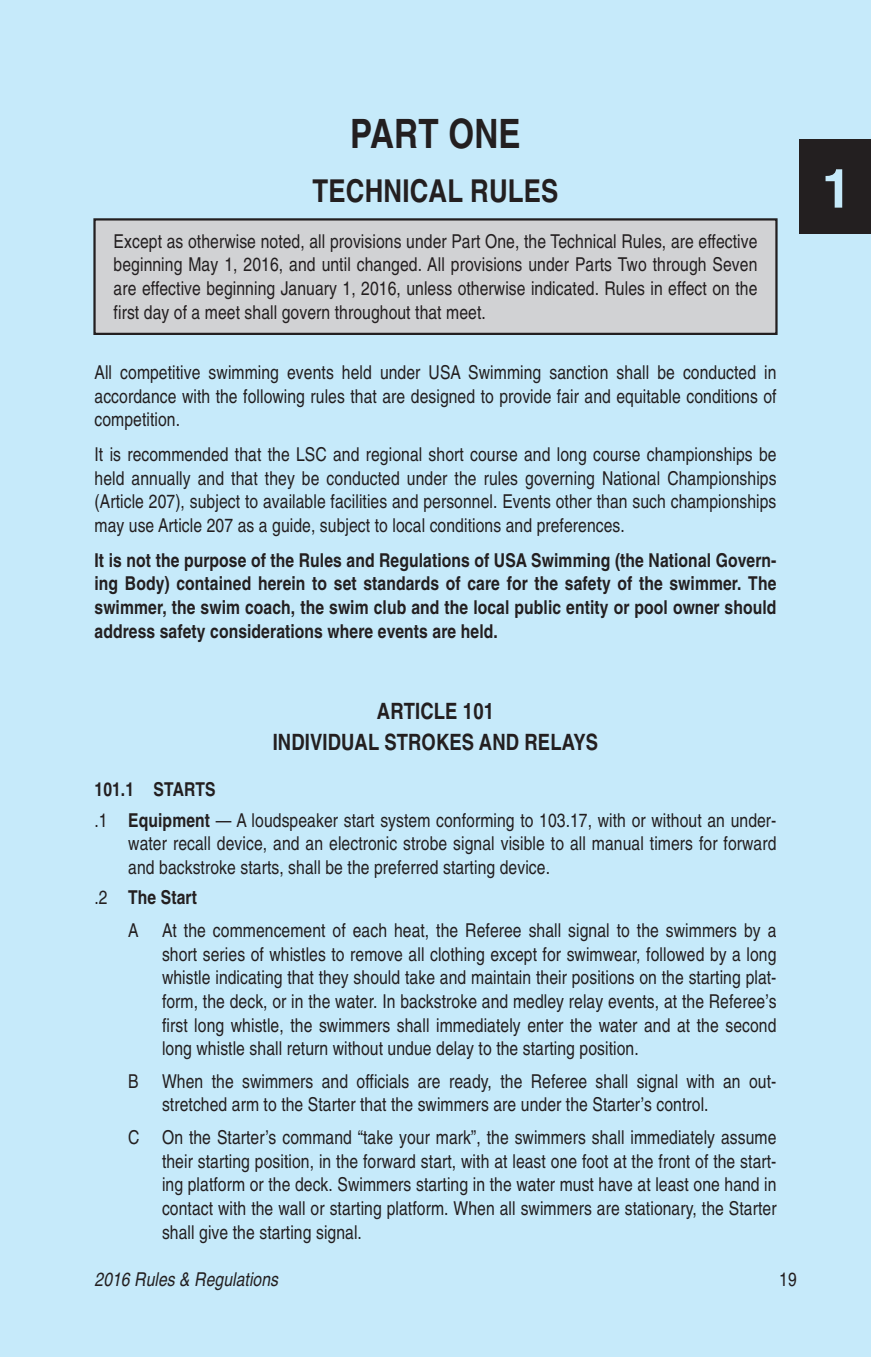
<style>
.page{position:relative;width:871px;height:1357px;background:#c6eafa}
.page>*{position:absolute;margin:0;border:0;box-sizing:border-box;transform-origin:0 0}
.t1{font:700 54px "Helvetica";color:#c6eafa}
.t2{font:700 condensed 40.5px "Helvetica";letter-spacing:.005em;color:#231f20}
.t3{font:700 condensed 31.5px "Helvetica";letter-spacing:.005em;color:#231f20}
.Subhed{font:700 condensed 22.5px "Helvetica";letter-spacing:.005em;color:#231f20}
.IND_2_no_ledein{font:condensed 19.12px/23.6px "Helvetica";letter-spacing:.005em;color:#231f20;text-align:justify}
.body{font:condensed 19.12px/23.6px "Helvetica";letter-spacing:.005em;color:#231f20;text-align:justify}
.body-2{font:700 condensed 19.12px/23.6px "Helvetica";letter-spacing:.005em;color:#231f20;text-align:justify}
.ARTICLE__number_not{font:condensed 19.12px/23.6px "Helvetica";letter-spacing:.005em;color:#231f20;text-align:justify}
.t4{font:italic condensed 19.12px "Helvetica";letter-spacing:.005em;color:#231f20}
.ARTICLE__number_not-2{font:700 condensed 19.12px "Helvetica";letter-spacing:.005em;color:#231f20}
.s1{font-weight:700}
.s2{font-weight:400}
</style>
<div class="page">
<div style="left:94px;top:219px;width:682px;height:115px;background:#d1d2d4"></div>
<div style="left:93px;top:218px;width:684px;height:117px;border:2px solid #231f20"></div>
<div style="left:799px;top:140px;width:72px;height:94px;background:#231f20"></div>
<p class="t2" style="left:350px;top:109px;width:172px">PART ONE</p>
<p class="t3" style="left:313px;top:172px;width:247px">TECHNICAL RULES</p>
<p class="body" style="left:114px;top:229px;width:645px">Except as otherwise noted, all provisions under Part One, the Technical Rules, are effective beginning May 1, 2016, and until changed. All provisions under Parts Two through Seven are effective beginning January 1, 2016, unless otherwise indicated. Rules in effect on the first day of a meet shall govern throughout that meet.</p>
<p class="body" style="left:94px;top:360px;width:683px">All competitive swimming events held under USA Swimming sanction shall be conducted in accordance with the following rules that are designed to provide fair and equitable conditions of competition.</p>
<p class="body" style="left:94px;top:442px;width:683px">It is recommended that the LSC and regional short course and long course championships be held annually and that they be conducted under the rules governing National Championships (Article 207), subject to available facilities and personnel. Events other than such championships may use Article 207 as a guide, subject to local conditions and preferences.</p>
<p class="body-2" style="left:94px;top:548px;width:683px">It is not the purpose of the Rules and Regulations of USA Swimming (the National Govern&shy;ing Body) contained herein to set standards of care for the safety of the swimmer. The swimmer, the swim coach, the swim club and the local public entity or pool owner should address safety considerations where events are held.</p>
<p class="Subhed" style="left:377px;top:697px;width:118px">ARTICLE 101</p>
<p class="Subhed" style="left:273px;top:728px;width:327px">INDIVIDUAL STROKES AND RELAYS</p>
<p class="body-2" style="left:94px;top:777px;width:123px">101.1 STARTS</p>
<p class="ARTICLE__number_not" style="left:128px;top:808px;width:649px;text-indent:-34px">.1 <span class="s1">Equipment</span> — A loudspeaker start system conforming to 103.17, with or without an under&shy;water recall device, and an electronic strobe signal visible to all manual timers for forward and backstroke starts, shall be the preferred starting device.</p>
<p class="ARTICLE__number_not-2" style="left:94px;top:886px;width:104px"><span class="s2">.2</span> The Start</p>
<p class="IND_2_no_ledein" style="left:162px;top:918px;width:616px;text-indent:-34px">A At the commencement of each heat, the Referee shall signal to the swimmers by a short series of whistles to remove all clothing except for swimwear, followed by a long whistle indicating that they should take and maintain their positions on the starting plat&shy;form, the deck, or in the water. In backstroke and medley relay events, at the Referee’s first long whistle, the swimmers shall immediately enter the water and at the second long whistle shall return without undue delay to the starting position.</p>
<p class="IND_2_no_ledein" style="left:162px;top:1069px;width:616px;text-indent:-34px">B When the swimmers and officials are ready, the Referee shall signal with an out&shy;stretched arm to the Starter that the swimmers are under the Starter’s control.</p>
<p class="IND_2_no_ledein" style="left:162px;top:1125px;width:616px;text-indent:-34px">C On the Starter’s command “take your mark”, the swimmers shall immediately assume their starting position, in the forward start, with at least one foot at the front of the start&shy;ing platform or the deck. Swimmers starting in the water must have at least one hand in contact with the wall or starting platform. When all swimmers are stationary, the Starter shall give the starting signal.</p>
<p class="t4" style="left:94px;top:1268px;width:185px">2016 Rules &amp; Regulations</p>
<p class="IND_2_no_ledein" style="left:779px;top:1268px;width:19px">19</p>
<p class="t1" style="left:822px;top:156px;width:32px">1</p>
</div>
